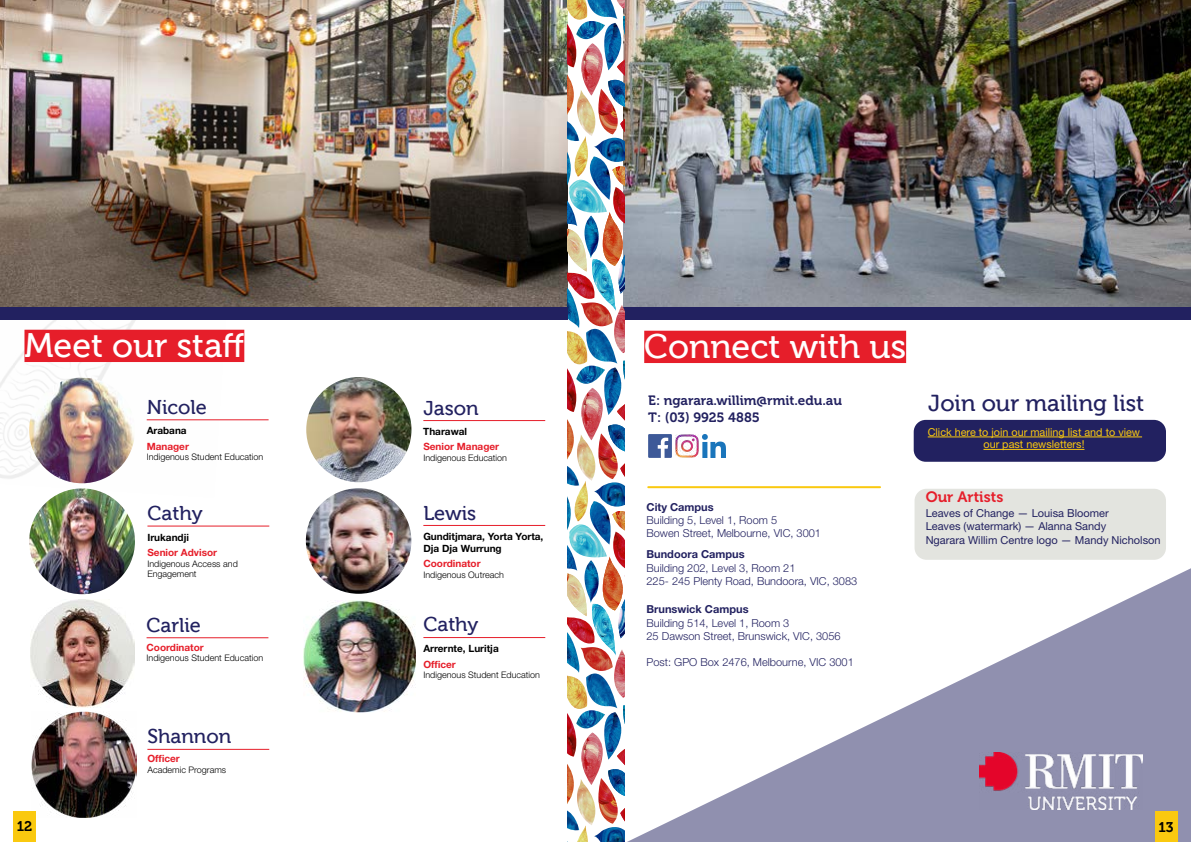
<style>
.page{position:relative;width:1191px;height:842px;background:#fff}
.page>*{position:absolute;margin:0;border:0;box-sizing:border-box;transform-origin:0 0}
.t1{font:34px "Museo 500";color:#fff}
.t2{font:23.1px "Museo 500";color:#222160}
.t3{font:20px "Museo 500";color:#222160}
.t4{font:15px "Museo 700";color:#e61e2a}
.t5{font:14px "Museo 700";color:#000}
.t6{font:13.5px "Museo 700";color:#222160}
.t7{font:300 11px/13.2px "Helvetica Neue LT Pro";color:#222160}
.t8{font:11px/13.2px "Helvetica Neue LT Pro";color:#222160}
.t9{font:700 11px "Helvetica Neue LT Pro";color:#222160}
.t10{font:10.9px/12.5px "Helvetica Neue LT Pro";color:#fac90f;text-align:center}
.t11{font:700 10px/12px "Helvetica Neue LT Pro";color:#000}
.t12{font:700 10px "Helvetica Neue LT Pro";color:#e61e2a}
.t13{font:300 9px/10.8px "Helvetica Neue LT Pro";color:#000}
</style>
<div class="page">
<img style="left:0;top:320px;width:231px;height:164px">
<img style="left:624px;top:0;width:567px;height:308px">
<img style="left:0;top:0;width:567px;height:308px">
<img style="left:306px;top:377px;width:105px;height:105px;border-radius:53px">
<img style="left:29px;top:377px;width:106px;height:106px;border-radius:53px">
<img style="left:29px;top:488px;width:106px;height:106px;border-radius:53px">
<img style="left:306px;top:488px;width:105px;height:106px;border-radius:53px">
<img style="left:702px;top:434px;width:23px;height:23px">
<img style="left:675px;top:434px;width:23px;height:23px">
<img style="left:648px;top:434px;width:23px;height:23px">
<hr style="left:648px;top:486px;width:232px;height:2px;background:#fac90f">
<div style="left:624px;top:308px;width:567px;height:12px;background:#222160"></div>
<div style="left:644px;top:331px;width:262px;height:32px;background:#e61e2a"></div>
<div style="left:914px;top:489px;width:252px;height:71px;background:#e3e4df;border-radius:12px"></div>
<div style="left:913px;top:420px;width:253px;height:42px;background:#222160;border-radius:12px"></div>
<hr style="left:927px;top:437px;width:215px;height:1px;background:#fac90f">
<hr style="left:983px;top:449px;width:101px;height:1px;background:#fac90f">
<svg style="left:624px;top:552px;width:567px;height:290px"></svg>
<img style="left:979px;top:753px;width:163px;height:56px">
<img style="left:31px;top:712px;width:106px;height:106px">
<img style="left:567px;top:0;width:57px;height:842px">
<div style="left:0;top:308px;width:567px;height:12px;background:#222160"></div>
<div style="left:24px;top:330px;width:220px;height:32px;background:#e61e2a"></div>
<img style="left:31px;top:599px;width:104px;height:109px">
<img style="left:304px;top:600px;width:112px;height:113px">
<div style="left:13px;top:812px;width:23px;height:30px;background:#fac90f"></div>
<div style="left:1154px;top:812px;width:23px;height:30px;background:#fac90f"></div>
<hr style="left:147px;top:637px;width:121px;height:1px;background:#e61e2a">
<hr style="left:147px;top:419px;width:121px;height:1px;background:#e61e2a">
<hr style="left:423px;top:525px;width:122px;height:1px;background:#e61e2a">
<hr style="left:147px;top:749px;width:122px;height:1px;background:#e61e2a">
<hr style="left:423px;top:637px;width:122px;height:1px;background:#e61e2a">
<hr style="left:147px;top:525px;width:122px;height:1px;background:#e61e2a">
<hr style="left:423px;top:420px;width:122px;height:1px;background:#e61e2a">
<h1 class="t1" style="left:24px;top:326px;width:221px">Meet our staff</h1>
<h3 class="t3" style="left:147px;top:396px;width:62px">Nicole</h3>
<p class="t12" style="left:147px;top:440px;width:44px">Manager</p>
<p class="t13" style="left:147px;top:452px;width:118px">Indigenous Student Education</p>
<p class="t11" style="left:147px;top:425px;width:42px">Arabana</p>
<h3 class="t3" style="left:147px;top:502px;width:57px">Cathy</h3>
<p class="t12" style="left:147px;top:546px;width:71px">Senior Advisor</p>
<p class="t13" style="left:147px;top:558px;width:92px">Indigenous Access and<br>Engagement</p>
<p class="t11" style="left:147px;top:531px;width:43px">Irukandji</p>
<h3 class="t3" style="left:147px;top:614px;width:56px">Carlie</h3>
<p class="t12" style="left:147px;top:641px;width:59px">Coordinator</p>
<p class="t13" style="left:147px;top:652px;width:118px">Indigenous Student Education</p>
<h3 class="t3" style="left:147px;top:725px;width:85px">Shannon</h3>
<p class="t12" style="left:147px;top:752px;width:34px">Officer</p>
<p class="t13" style="left:147px;top:764px;width:80px">Academic Programs</p>
<h3 class="t3" style="left:423px;top:397px;width:57px">Jason</h3>
<p class="t12" style="left:423px;top:440px;width:77px">Senior Manager</p>
<p class="t13" style="left:423px;top:452px;width:85px">Indigenous Education</p>
<p class="t11" style="left:423px;top:425px;width:45px">Tharawal</p>
<h3 class="t3" style="left:423px;top:502px;width:55px">Lewis</h3>
<p class="t11" style="left:423px;top:530px;width:122px">Gunditjmara, Yorta Yorta,<br>Dja Dja Wurrung</p>
<p class="t12" style="left:423px;top:558px;width:59px">Coordinator</p>
<p class="t13" style="left:423px;top:569px;width:82px">Indigenous Outreach</p>
<h3 class="t3" style="left:423px;top:613px;width:57px">Cathy</h3>
<p class="t12" style="left:423px;top:658px;width:34px">Officer</p>
<p class="t13" style="left:423px;top:669px;width:118px">Indigenous Student Education</p>
<p class="t11" style="left:423px;top:642px;width:77px">Arrernte, Luritja</p>
<h1 class="t1" style="left:644px;top:327px;width:263px">Connect with us</h1>
<p class="t6" style="left:648px;top:393px;width:195px">E: ngarara.willim@rmit.edu.au</p>
<p class="t6" style="left:648px;top:410px;width:113px">T: (03) 9925 4885</p>
<p class="t9" style="left:646px;top:500px;width:69px">City Campus</p>
<p class="t7" style="left:646px;top:513px;width:176px">Building 5, Level 1, Room 5<br>Bowen Street, Melbourne, VIC, 3001</p>
<p class="t9" style="left:646px;top:548px;width:100px">Bundoora Campus</p>
<p class="t7" style="left:646px;top:561px;width:212px">Building 202, Level 3, Room 21<br>225- 245 Plenty Road, Bundoora, VIC, 3083</p>
<p class="t9" style="left:646px;top:603px;width:104px">Brunswick Campus</p>
<p class="t7" style="left:646px;top:616px;width:196px">Building 514, Level 1, Room 3<br>25 Dawson Street, Brunswick, VIC, 3056</p>
<p class="t7" style="left:646px;top:655px;width:209px">Post: GPO Box 2476, Melbourne, VIC 3001</p>
<h2 class="t2" style="left:928px;top:390px;width:217px">Join our mailing list</h2>
<p class="t10" style="left:927px;top:426px;width:214px">Click here to join our mailing list and to view our past newsletters!</p>
<h3 class="t4" style="left:925px;top:488px;width:79px">Our Artists</h3>
<p class="t8" style="left:925px;top:506px;width:236px">Leaves of Change — Louisa Bloomer<br>Leaves (watermark) — Alanna Sandy<br>Ngarara Willim Centre logo — Mandy Nicholson</p>
<p class="t5" style="left:17px;top:819px;width:17px">12</p>
<p class="t5" style="left:1158px;top:819px;width:17px">13</p>
</div>
